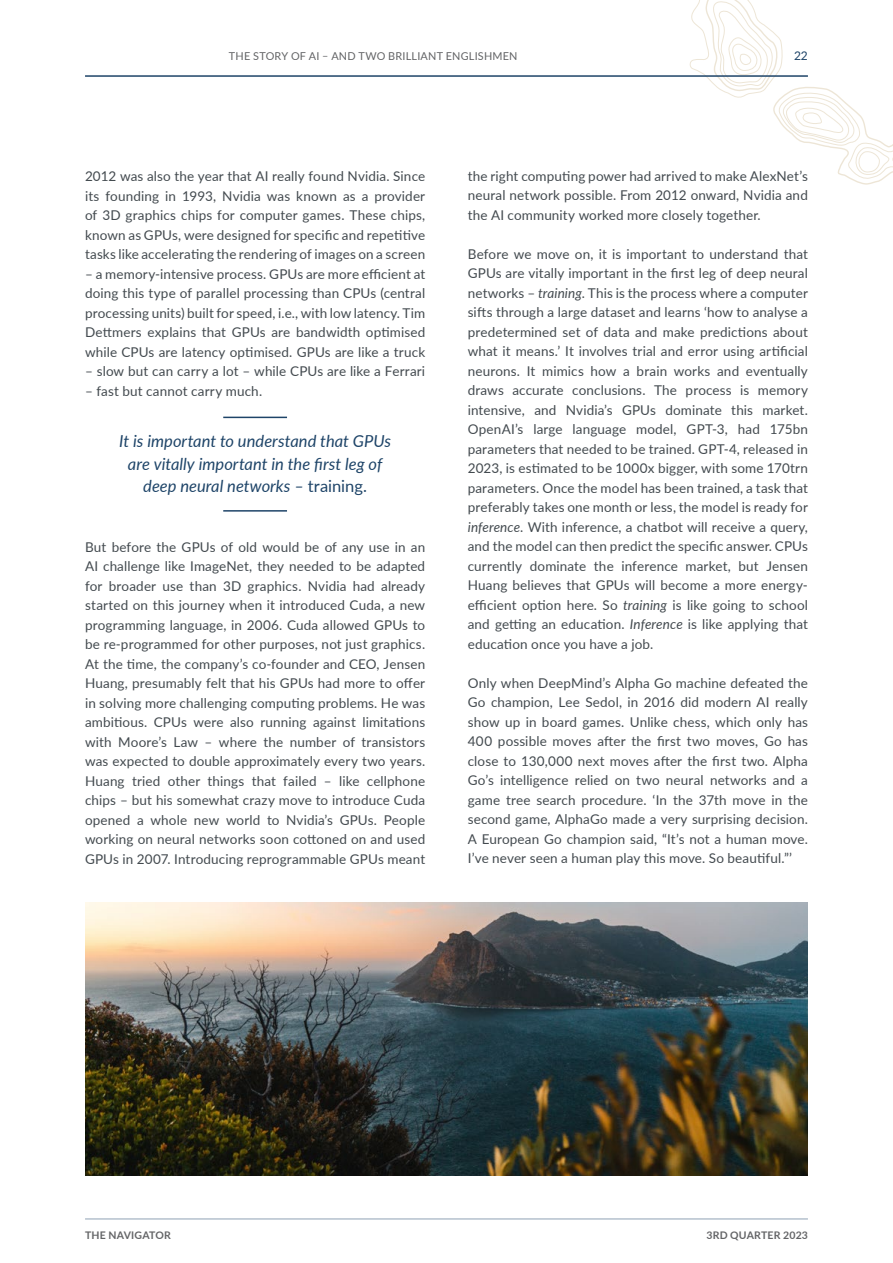
<style>
.page{position:relative;width:893px;height:1263px;background:#fff}
.page>*{position:absolute;margin:0;border:0;box-sizing:border-box;transform-origin:0 0}
.t1{font:italic 16.5px/22.5px "Lato";color:#1e4468;text-align:center}
.t2{font:13.5px/19.5px "Lato";letter-spacing:.01em;color:#434a4f;text-align:justify}
.t3{font:12px "Lato";color:#1e4468}
.t4{font:10.8px "Lato";letter-spacing:.02em;color:#636466}
.t5{font:700 10.5px "Lato";letter-spacing:.02em;color:#636466}
.s1{font-style:normal}
.s2{font-style:italic}
</style>
<div class="page">
<svg style="left:689px;top:0;width:204px;height:185px"></svg>
<hr style="left:85px;top:75px;width:723px;height:2px;background:#1e4468">
<hr style="left:85px;top:1218px;width:723px;height:1px;background:#8fa1b4">
<img style="left:85px;top:903px;width:723px;height:273px">
<hr style="left:223px;top:417px;width:64px;height:1px;background:#1e4468">
<hr style="left:223px;top:510px;width:64px;height:2px;background:#1e4468">
<p class="t4" style="left:229px;top:48px;width:290px">THE STORY OF AI – AND TWO BRILLIANT ENGLISHMEN</p>
<p class="t3" style="left:794px;top:47px;width:15px">22</p>
<p class="t2" style="left:85px;top:166px;width:342px">2012 was also the year that AI really found Nvidia. Since its founding in 1993, Nvidia was known as a provider of 3D graphics chips for computer games. These chips, known as GPUs, were designed for specific and repetitive tasks like accelerating the rendering of images on a screen</p>
<p class="t2" style="left:85px;top:263px;width:342px">– a memory-intensive process. GPUs are more efficient at doing this type of parallel processing than CPUs (central processing units) built for speed, i.e., with low latency. Tim Dettmers explains that GPUs are bandwidth optimised while CPUs are latency optimised. GPUs are like a truck</p>
<p class="t2" style="left:85px;top:361px;width:342px">– slow but can carry a lot – while CPUs are like a Ferrari</p>
<p class="t2" style="left:85px;top:380px;width:179px">– fast but cannot carry much.</p>
<p class="t1" style="left:119px;top:429px;width:273px">It is important to understand that GPUs are vitally important in the first leg of deep neural networks – <span class="s1">training.</span></p>
<p class="t2" style="left:85px;top:536px;width:342px">But before the GPUs of old would be of any use in an AI challenge like ImageNet, they needed to be adapted for broader use than 3D graphics. Nvidia had already started on this journey when it introduced Cuda, a new programming language, in 2006. Cuda allowed GPUs to be re-programmed for other purposes, not just graphics.<br>At the time, the company’s co-founder and CEO, Jensen Huang, presumably felt that his GPUs had more to offer in solving more challenging computing problems. He was ambitious. CPUs were also running against limitations with Moore’s Law – where the number of transistors was expected to double approximately every two years.<br>Huang tried other things that failed – like cellphone chips – but his somewhat crazy move to introduce Cuda opened a whole new world to Nvidia’s GPUs. People working on neural networks soon cottoned on and used GPUs in 2007. Introducing reprogrammable GPUs meant</p>
<p class="t2" style="left:468px;top:166px;width:342px">the right computing power had arrived to make AlexNet’s neural network possible. From 2012 onward, Nvidia and the AI community worked more closely together.</p>
<p class="t2" style="left:468px;top:244px;width:342px">Before we move on, it is important to understand that GPUs are vitally important in the first leg of deep neural networks – <span class="s2">training</span>. This is the process where a computer sifts through a large dataset and learns ‘how to analyse a predetermined set of data and make predictions about what it means.’ It involves trial and error using artificial neurons. It mimics how a brain works and eventually draws accurate conclusions. The process is memory intensive, and Nvidia’s GPUs dominate this market.<br>OpenAI’s large language model, GPT-3, had 175bn parameters that needed to be trained. GPT-4, released in 2023, is estimated to be 1000x bigger, with some 170trn parameters. Once the model has been trained, a task that preferably takes one month or less, the model is ready for <span class="s2">inference</span>. With inference, a chatbot will receive a query, and the model can then predict the specific answer. CPUs currently dominate the inference market, but Jensen Huang believes that GPUs will become a more energy&shy;efficient option here. So <span class="s2">training</span> is like going to school and getting an education. <span class="s2">Inference</span> is like applying that education once you have a job.</p>
<p class="t2" style="left:468px;top:673px;width:342px">Only when DeepMind’s Alpha Go machine defeated the Go champion, Lee Sedol, in 2016 did modern AI really show up in board games. Unlike chess, which only has 400 possible moves after the first two moves, Go has close to 130,000 next moves after the first two. Alpha Go’s intelligence relied on two neural networks and a game tree search procedure. ‘In the 37th move in the second game, AlphaGo made a very surprising decision.<br>A European Go champion said, “It’s not a human move.<br>I’ve never seen a human play this move. So beautiful.”’</p>
<p class="t5" style="left:85px;top:1227px;width:87px">THE NAVIGATOR</p>
<p class="t5" style="left:706px;top:1227px;width:103px">3RD QUARTER 2023</p>
</div>
